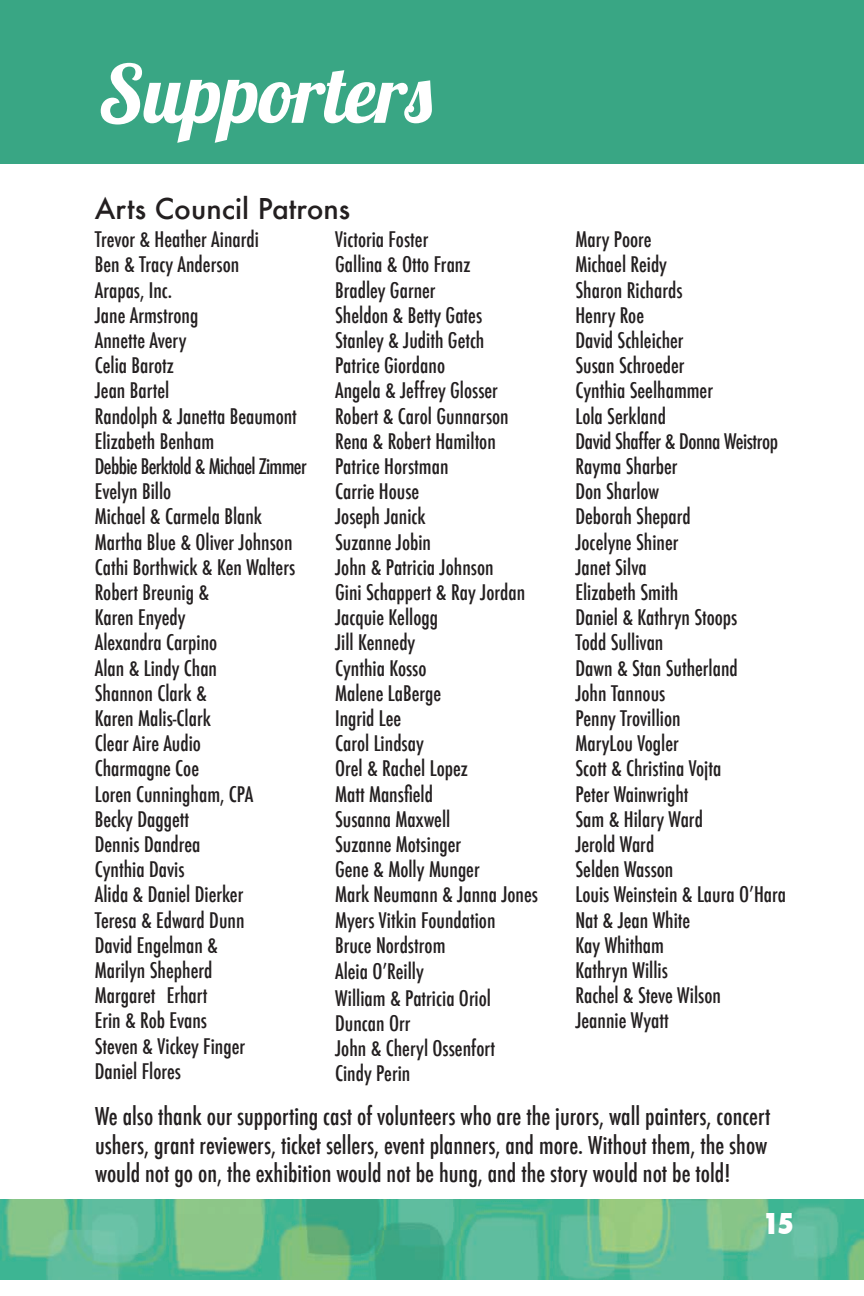
<style>
.page{position:relative;width:864px;height:1296px;background:#fff}
.page>*{position:absolute;margin:0;border:0;box-sizing:border-box;transform-origin:0 0}
.t1{font:80px "Lobster 1.4";color:#fff}
.t2{font:500 28px "Futura";color:#231f20}
.t3{font:800 condensed 28px "Futura";color:#fff}
.t4{font:500 condensed 24px/28.8px "Futura";color:#231f20}
.t5{font:500 condensed 21px/25.2px "Futura";color:#231f20}
</style>
<div class="page">
<img style="left:0;top:1199px;width:864px;height:81px">
<div style="left:1px;top:0;width:863px;height:164px;background:#39a684"></div>
<hr style="left:0;top:0;width:1px;height:164px;background:#39a684">
<h1 class="t1" style="left:99px;top:43px;width:335px">Supporters</h1>
<h2 class="t2" style="left:95px;top:189px;width:257px">Arts Council Patrons</h2>
<p class="t5" style="left:95px;top:227px;width:213px">Trevor &amp; Heather Ainardi<br>Ben &amp; Tracy Anderson<br>Arapas, Inc.<br>Jane Armstrong<br>Annette Avery<br>Celia Barotz<br>Jean Bartel<br>Randolph &amp; Janetta Beaumont<br>Elizabeth Benham<br>Debbie Berktold &amp; Michael Zimmer<br>Evelyn Billo<br>Michael &amp; Carmela Blank<br>Martha Blue &amp; Oliver Johnson<br>Cathi Borthwick &amp; Ken Walters<br>Robert Breunig &amp;<br>Karen Enyedy<br>Alexandra Carpino<br>Alan &amp; Lindy Chan<br>Shannon Clark &amp;<br>Karen Malis-Clark<br>Clear Aire Audio<br>Charmagne Coe<br>Loren Cunningham, CPA<br>Becky Daggett<br>Dennis Dandrea<br>Cynthia Davis<br>Alida &amp; Daniel Dierker<br>Teresa &amp; Edward Dunn<br>David Engelman &amp;<br>Marilyn Shepherd<br>Margaret Erhart<br>Erin &amp; Rob Evans<br>Steven &amp; Vickey Finger<br>Daniel Flores</p>
<p class="t5" style="left:335px;top:227px;width:204px">Victoria Foster<br>Gallina &amp; Otto Franz<br>Bradley Garner<br>Sheldon &amp; Betty Gates<br>Stanley &amp; Judith Getch<br>Patrice Giordano<br>Angela &amp; Jeffrey Glosser<br>Robert &amp; Carol Gunnarson<br>Rena &amp; Robert Hamilton<br>Patrice Horstman<br>Carrie House<br>Joseph Janick<br>Suzanne Jobin<br>John &amp; Patricia Johnson<br>Gini Schappert &amp; Ray Jordan<br>Jacquie Kellogg<br>Jill Kennedy<br>Cynthia Kosso<br>Malene LaBerge<br>Ingrid Lee<br>Carol Lindsay<br>Orel &amp; Rachel Lopez<br>Matt Mansfield<br>Susanna Maxwell<br>Suzanne Motsinger<br>Gene &amp; Molly Munger<br>Mark Neumann &amp; Janna Jones<br>Myers Vitkin Foundation<br>Bruce Nordstrom<br>Aleia O’Reilly<br>William &amp; Patricia Oriol<br>Duncan Orr<br>John &amp; Cheryl Ossenfort<br>Cindy Perin</p>
<p class="t5" style="left:575px;top:227px;width:212px">Mary Poore<br>Michael Reidy<br>Sharon Richards<br>Henry Roe<br>David Schleicher<br>Susan Schroeder<br>Cynthia Seelhammer<br>Lola Serkland<br>David Shaffer &amp; Donna Weistrop<br>Rayma Sharber<br>Don Sharlow<br>Deborah Shepard<br>Jocelyne Shiner<br>Janet Silva<br>Elizabeth Smith<br>Daniel &amp; Kathryn Stoops<br>Todd Sullivan<br>Dawn &amp; Stan Sutherland<br>John Tannous<br>Penny Trovillion<br>MaryLou Vogler<br>Scott &amp; Christina Vojta<br>Peter Wainwright<br>Sam &amp; Hilary Ward<br>Jerold Ward<br>Selden Wasson<br>Louis Weinstein &amp; Laura O’Hara<br>Nat &amp; Jean White<br>Kay Whitham<br>Kathryn Willis<br>Rachel &amp; Steve Wilson<br>Jeannie Wyatt</p>
<p class="t4" style="left:95px;top:1102px;width:677px">We also thank our supporting cast of volunteers who are the jurors, wall painters, concert ushers, grant reviewers, ticket sellers, event planners, and more. Without them, the show would not go on, the exhibition would not be hung, and the story would not be told!</p>
<h2 class="t3" style="left:762px;top:1205px;width:33px">15</h2>
</div>
